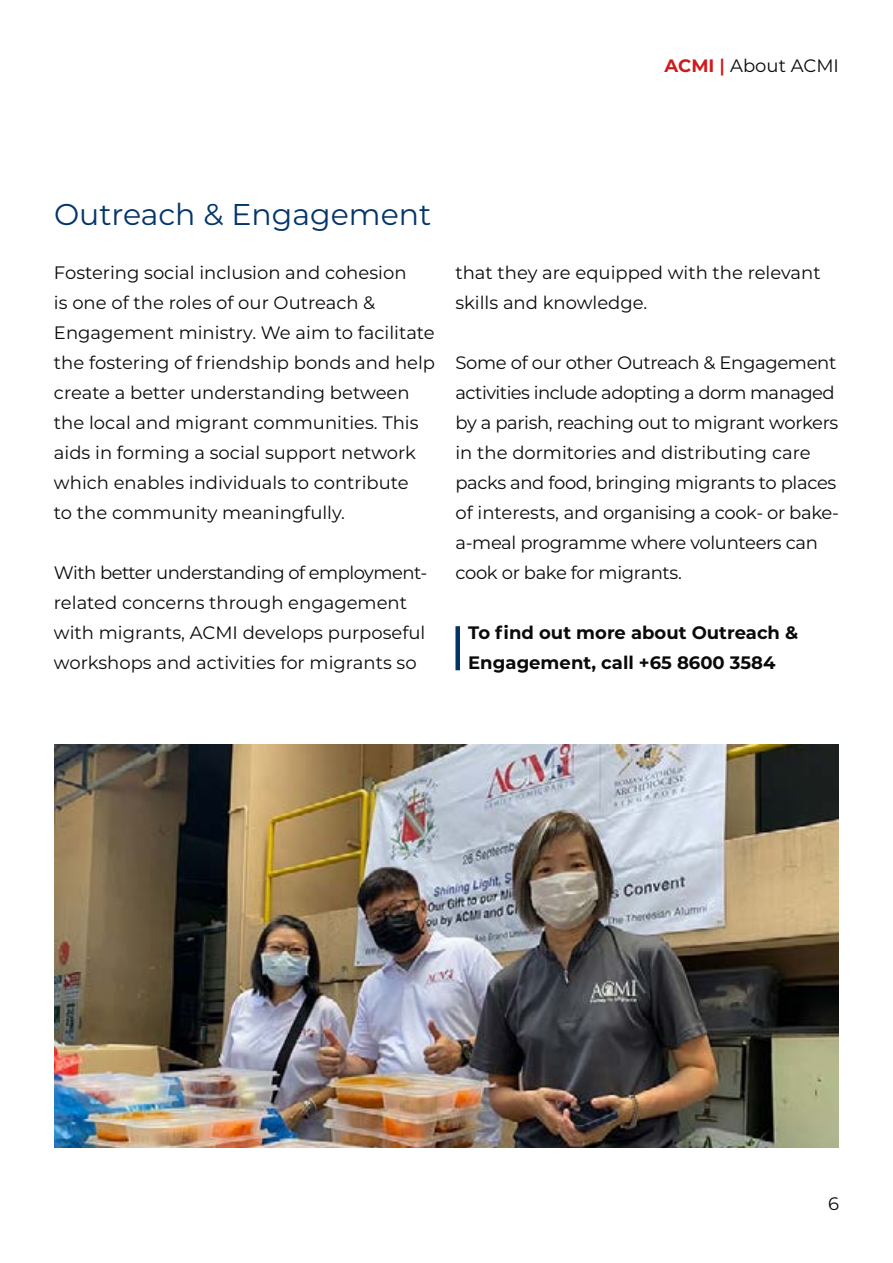
<style>
.page{position:relative;width:893px;height:1263px;background:#fff}
.page>*{position:absolute;margin:0;border:0;box-sizing:border-box;transform-origin:0 0}
.t1{font:30px "Montserrat";color:#03356a}
.t2{font:18px/30px "Montserrat";color:#0a0a0a}
.t3{font:18px/30px "Montserrat";letter-spacing:-.02em;color:#0a0a0a}
.t4{font:700 18px/30px "Montserrat";color:#0a0a0a}
.s1{font-weight:700;color:#ce1b1b}
.s2{font-weight:600;color:#ce1b1b}
</style>
<div class="page">
<div style="left:455px;top:626px;width:5px;height:44px;background:#003368"></div>
<img style="left:54px;top:744px;width:785px;height:403px">
<p class="t2" style="left:665px;top:49px;width:176px"><span class="s1">ACMI</span> <span class="s2">|</span> About ACMI</p>
<h1 class="t1" style="left:54px;top:194px;width:379px">Outreach &amp; Engagement</h1>
<p class="t2" style="left:54px;top:257px;width:383px">Fostering social inclusion and cohesion<br>is one of the roles of our Outreach &amp; Engagement ministry. We aim to facilitate the fostering of friendship bonds and help create a better understanding between the local and migrant communities. This aids in forming a social support network which enables individuals to contribute<br>to the community meaningfully.</p>
<p class="t2" style="left:54px;top:557px;width:375px">With better understanding of employment&shy;related concerns through engagement with migrants, ACMI develops purposeful workshops and activities for migrants so</p>
<p class="t2" style="left:455px;top:257px;width:367px">that they are equipped with the relevant skills and knowledge.</p>
<p class="t3" style="left:455px;top:347px;width:385px">Some of our other Outreach &amp; Engagement activities include adopting a dorm managed by a parish, reaching out to migrant workers in the dormitories and distributing care packs and food, bringing migrants to places of interests, and organising a cook- or bake&shy;a-meal programme where volunteers can cook or bake for migrants.</p>
<p class="t4" style="left:468px;top:617px;width:331px">To find out more about Outreach &amp;<br>Engagement, call +65 8600 3584</p>
<p class="t2" style="left:828px;top:1188px;width:12px">6</p>
</div>
